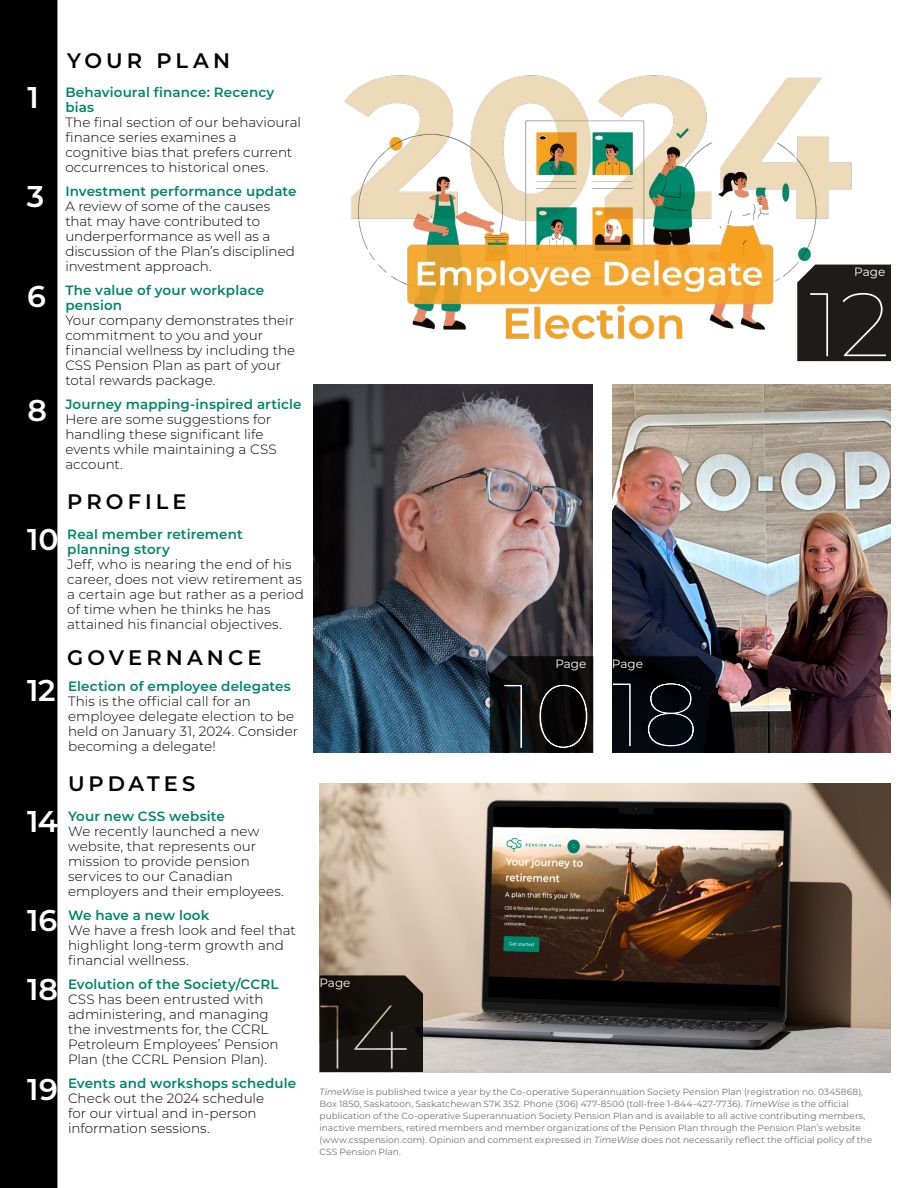
<style>
.page{position:relative;width:918px;height:1188px;background:#fff}
.page>*{position:absolute;margin:0;border:0;box-sizing:border-box;transform-origin:0 0}
.t1{font:100 90px "Montserrat";color:#fff}
.t2{font:600 30px "Montserrat";letter-spacing:.005em;color:#fff}
.t3{font:600 21px "Montserrat";letter-spacing:.195em;color:#000}
.t4{font:300 13.5px/15px "Montserrat";color:#000}
.t5{font:600 13.5px/15px "Montserrat";letter-spacing:.01em;color:#00866a}
.t6{font:12px "Montserrat";color:#fff}
.t7{font:9px/12px "Montserrat";letter-spacing:.005em;color:#706f6f}
.s1{font-style:italic}
</style>
<div class="page">
<img style="left:344px;top:75px;width:531px;height:264px">
<img style="left:313px;top:385px;width:279px;height:368px">
<div style="left:0;top:34px;width:57px;height:1120px;background:#000"></div>
<img style="left:612px;top:384px;width:279px;height:369px">
<img style="left:320px;top:783px;width:571px;height:289px">
<hr style="left:917px;top:926px;width:1px;height:151px;background:#f7f7f7">
<svg style="left:490px;top:656px;width:103px;height:97px;background:#0d0d0e"></svg>
<svg style="left:612px;top:656px;width:104px;height:97px;background:#04060b"></svg>
<div style="left:797px;top:265px;width:94px;height:96px;background:#1d1c19"></div>
<svg style="left:320px;top:975px;width:103px;height:97px;background:#181512"></svg>
<h2 class="t2" style="left:27px;top:76px;width:13px">1</h2>
<h2 class="t2" style="left:27px;top:175px;width:19px">3</h2>
<h2 class="t2" style="left:27px;top:275px;width:20px">6</h2>
<h2 class="t2" style="left:27px;top:389px;width:21px">8</h2>
<h3 class="t3" style="left:67px;top:46px;width:164px">YOUR PLAN</h3>
<p class="t5" style="left:65px;top:84px;width:211px">Behavioural finance: Recency bias</p>
<p class="t4" style="left:65px;top:114px;width:237px">The final section of our behavioural finance series examines a cognitive bias that prefers current occurrences to historical ones.</p>
<p class="t5" style="left:65px;top:183px;width:233px">Investment performance update</p>
<p class="t4" style="left:65px;top:198px;width:231px">A review of some of the causes that may have contributed to underperformance as well as a discussion of the Plan’s disciplined investment approach.</p>
<p class="t5" style="left:65px;top:282px;width:200px">The value of your workplace pension</p>
<p class="t4" style="left:65px;top:312px;width:232px">Your company demonstrates their commitment to you and your financial wellness by including the<br>CSS Pension Plan as part of your total rewards package.</p>
<p class="t5" style="left:65px;top:396px;width:238px">Journey mapping-inspired article</p>
<p class="t4" style="left:65px;top:411px;width:213px">Here are some suggestions for handling these significant life events while maintaining a CSS account.</p>
<h2 class="t2" style="left:27px;top:518px;width:33px">10</h2>
<h2 class="t2" style="left:27px;top:669px;width:30px">12</h2>
<h2 class="t2" style="left:27px;top:801px;width:33px">14</h2>
<h2 class="t2" style="left:27px;top:899px;width:32px">16</h2>
<h2 class="t2" style="left:27px;top:968px;width:33px">18</h2>
<h2 class="t2" style="left:27px;top:1068px;width:32px">19</h2>
<h3 class="t3" style="left:67px;top:487px;width:121px">PROFILE</h3>
<p class="t5" style="left:67px;top:526px;width:177px">Real member retirement planning story</p>
<p class="t4" style="left:67px;top:556px;width:238px">Jeff, who is nearing the end of his career, does not view retirement as a certain age but rather as a period of time when he thinks he has attained his financial objectives.</p>
<h3 class="t3" style="left:67px;top:643px;width:196px">GOVERNANCE</h3>
<p class="t5" style="left:68px;top:678px;width:224px">Election of employee delegates</p>
<p class="t4" style="left:68px;top:693px;width:232px">This is the official call for an employee delegate election to be held on January 31, 2024. Consider becoming a delegate!</p>
<h3 class="t3" style="left:68px;top:769px;width:129px">UPDATES</h3>
<p class="t5" style="left:68px;top:808px;width:158px">Your new CSS website</p>
<p class="t4" style="left:68px;top:823px;width:217px">We recently launched a new website, that represents our mission to provide pension services to our Canadian employers and their employees.</p>
<p class="t5" style="left:68px;top:907px;width:143px">We have a new look</p>
<p class="t4" style="left:68px;top:922px;width:229px">We have a fresh look and feel that highlight long-term growth and financial wellness.</p>
<p class="t5" style="left:68px;top:976px;width:212px">Evolution of the Society/CCRL</p>
<p class="t4" style="left:68px;top:991px;width:212px">CSS has been entrusted with administering, and managing the investments for, the CCRL<br>Petroleum Employees’ Pension<br>Plan (the CCRL Pension Plan).</p>
<p class="t5" style="left:68px;top:1075px;width:230px">Events and workshops schedule</p>
<p class="t4" style="left:68px;top:1090px;width:198px">Check out the 2024 schedule for our virtual and in-person information sessions.</p>
<p class="t6" style="left:854px;top:264px;width:33px">Page</p>
<h1 class="t1" style="left:809px;top:264px;width:82px">12</h1>
<p class="t6" style="left:319px;top:975px;width:33px">Page</p>
<h1 class="t1" style="left:320px;top:977px;width:90px">14</h1>
<p class="t6" style="left:555px;top:655px;width:33px">Page</p>
<p class="t6" style="left:612px;top:655px;width:33px">Page</p>
<h1 class="t1" style="left:503px;top:655px;width:197px">10 18</h1>
<p class="t7" style="left:320px;top:1086px;width:554px"><span class="s1">TimeWise</span> is published twice a year by the Co-operative Superannuation Society Pension Plan (registration no. 0345868), Box 1850, Saskatoon, Saskatchewan S7K 3S2. Phone (306) 477-8500 (toll-free 1-844-427-7736). <span class="s1">TimeWise</span> is the official publication of the Co-operative Superannuation Society Pension Plan and is available to all active contributing members, inactive members, retired members and member organizations of the Pension Plan through the Pension Plan’s website (www.csspension.com). Opinion and comment expressed in <span class="s1">TimeWise</span> does not necessarily reflect the official policy of the CSS Pension Plan.</p>
</div>
